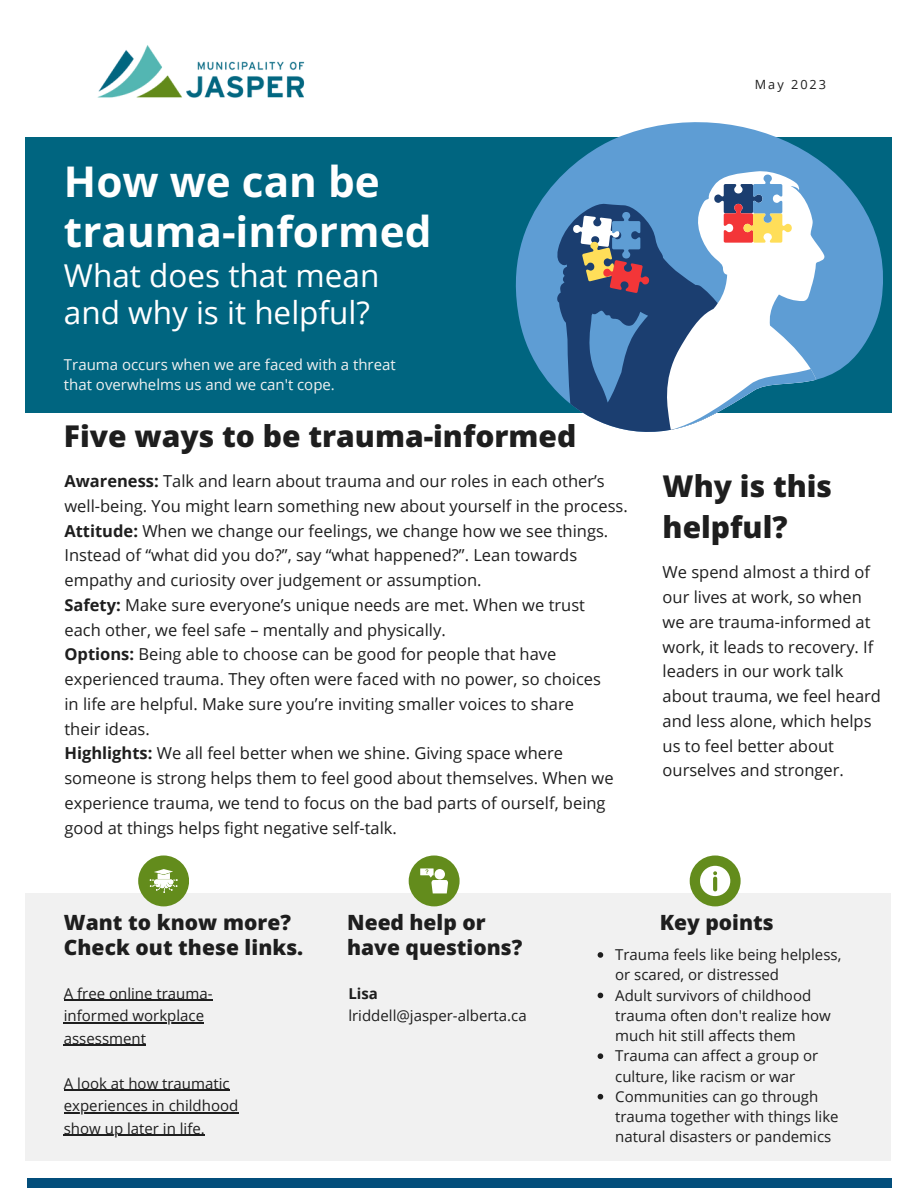
<style>
.page{position:relative;width:918px;height:1188px;background:#fff}
.page>*{position:absolute;margin:0;border:0;box-sizing:border-box;transform-origin:0 0}
.t1{font:700 42.3px/50.7px "Open Sans";color:#fff}
.t2{font:31.5px/37.2px "Open Sans";color:#fff}
.t3{font:800 30px/41.7px "Open Sans";color:#1e1e1e}
.t4{font:800 21px/24.8px "Open Sans";color:#1e1e1e}
.t5{font:16.5px/24.8px "Open Sans";color:#1e1e1e}
.t6{font:15px/20.2px "Open Sans";color:#1e1e1e}
.t7{font:15px/20.2px "Open Sans";color:#f1f1f1}
.t8{font:12.75px "Open Sans";letter-spacing:.16em;color:#1e1e1e}
.s1{font-weight:700}
</style>
<div class="page">
<div style="left:27px;top:1179px;width:864px;height:9px;background:#034e7b"></div>
<div style="left:25px;top:893px;width:866px;height:267px;background:#f1f1f1"></div>
<img style="left:97px;top:45px;width:208px;height:53px">
<div style="left:25px;top:137px;width:866px;height:276px;background:#006580"></div>
<div style="left:138px;top:856px;width:51px;height:50px;background:#638c1c;border-radius:50%"></div>
<svg style="left:150px;top:869px;width:28px;height:24px"></svg>
<div style="left:409px;top:856px;width:50px;height:50px;background:#638c1c;border-radius:50%"></div>
<svg style="left:420px;top:868px;width:28px;height:25px"></svg>
<div style="left:690px;top:856px;width:50px;height:50px;background:#638c1c;border-radius:50%"></div>
<svg style="left:700px;top:866px;width:30px;height:30px"></svg>
<svg style="left:516px;top:122px;width:367px;height:269px;fill:#5e9dd4"></svg>
<svg style="left:556px;top:203px;width:114px;height:229px;background:#396394"></svg>
<svg style="left:661px;top:170px;width:164px;height:260px;background:#a8c0d4"></svg>
<svg style="left:573px;top:212px;width:77px;height:81px;background:#757486"></svg>
<hr style="left:64px;top:1000px;width:149px;height:1px;background:#1e1e1e">
<hr style="left:64px;top:1022px;width:140px;height:1px;background:#1e1e1e">
<hr style="left:64px;top:1045px;width:82px;height:1px;background:#1e1e1e">
<hr style="left:64px;top:1090px;width:166px;height:1px;background:#1e1e1e">
<hr style="left:64px;top:1112px;width:174px;height:1px;background:#1e1e1e">
<hr style="left:64px;top:1135px;width:141px;height:1px;background:#1e1e1e">
<svg style="left:598px;top:952px;width:5px;height:6px"></svg>
<svg style="left:598px;top:993px;width:5px;height:5px"></svg>
<svg style="left:598px;top:1053px;width:5px;height:6px"></svg>
<svg style="left:598px;top:1094px;width:5px;height:6px"></svg>
<h1 class="t1" style="left:64px;top:155px;width:369px">How we can be trauma-informed</h1>
<p class="t2" style="left:64px;top:256px;width:317px">What does that mean and why is it helpful?</p>
<h4 class="t7" style="left:64px;top:354px;width:333px">Trauma occurs when we are faced with a threat that overwhelms us and we can't cope.</h4>
<h5 class="t3" style="left:64px;top:414px;width:514px">Five ways to be trauma-informed</h5>
<h4 class="t5" style="left:64px;top:468px;width:565px"><span class="s1">Awareness:</span> Talk and learn about trauma and our roles in each other’s well-being. You might learn something new about yourself in the process.<br><span class="s1">Attitude:</span> When we change our feelings, we change how we see things.<br>Instead of “what did you do?”, say “what happened?”. Lean towards empathy and curiosity over judgement or assumption.</h4>
<h5 class="t5" style="left:64px;top:592px;width:522px"><span class="s1">Safety:</span> Make sure everyone’s unique needs are met. When we trust</h5>
<h5 class="t5" style="left:64px;top:617px;width:383px">each other, we feel safe – mentally and physically.</h5>
<h4 class="t5" style="left:64px;top:642px;width:538px"><span class="s1">Options:</span> Being able to choose can be good for people that have experienced trauma. They often were faced with no power, so choices in life are helpful. Make sure you’re inviting smaller voices to share</h4>
<h5 class="t5" style="left:64px;top:716px;width:551px">their ideas.<br><span class="s1">Highlights:</span> We all feel better when we shine. Giving space where someone is strong helps them to feel good about themselves. When we experience trauma, we tend to focus on the bad parts of ourself, being good at things helps fight negative self-talk.</h5>
<p class="t8" style="left:755px;top:75px;width:73px">May 2023</p>
<h5 class="t3" style="left:663px;top:464px;width:171px">Why is this helpful?</h5>
<p class="t5" style="left:663px;top:559px;width:220px">We spend almost a third of our lives at work, so when we are trauma-informed at work, it leads to recovery. If leaders in our work talk about trauma, we feel heard and less alone, which helps us to feel better about ourselves and stronger.</p>
<h5 class="t4" style="left:64px;top:910px;width:241px">Want to know more?<br>Check out these links.</h5>
<h1 class="t6" style="left:64px;top:983px;width:150px">A free online trauma-</h1>
<h3 class="t6" style="left:64px;top:1004px;width:142px;line-height:22.5px">informed workplace assessment</h3>
<h3 class="t6" style="left:64px;top:1073px;width:167px">A look at how traumatic</h3>
<h5 class="t6" style="left:64px;top:1095px;width:176px">experiences in childhood</h5>
<h2 class="t6" style="left:64px;top:1118px;width:143px">show up later in life.</h2>
<h5 class="t4" style="left:347px;top:910px;width:177px">Need help or have questions?</h5>
<h5 class="t6" style="left:348px;top:982px;width:180px;line-height:22.5px"><span class="s1">Lisa </span>lriddell@jasper-alberta.ca</h5>
<p class="t4" style="left:660px;top:910px;width:115px">Key points</p>
<h5 class="t6" style="left:615px;top:944px;width:228px">Trauma feels like being helpless, or scared, or distressed</h5>
<h5 class="t6" style="left:615px;top:985px;width:217px">Adult survivors of childhood trauma often don't realize how much hit still affects them</h5>
<h2 class="t6" style="left:615px;top:1045px;width:205px">Trauma can affect a group or culture, like racism or war</h2>
<h5 class="t6" style="left:615px;top:1086px;width:225px">Communities can go through trauma together with things like natural disasters or pandemics</h5>
</div>
